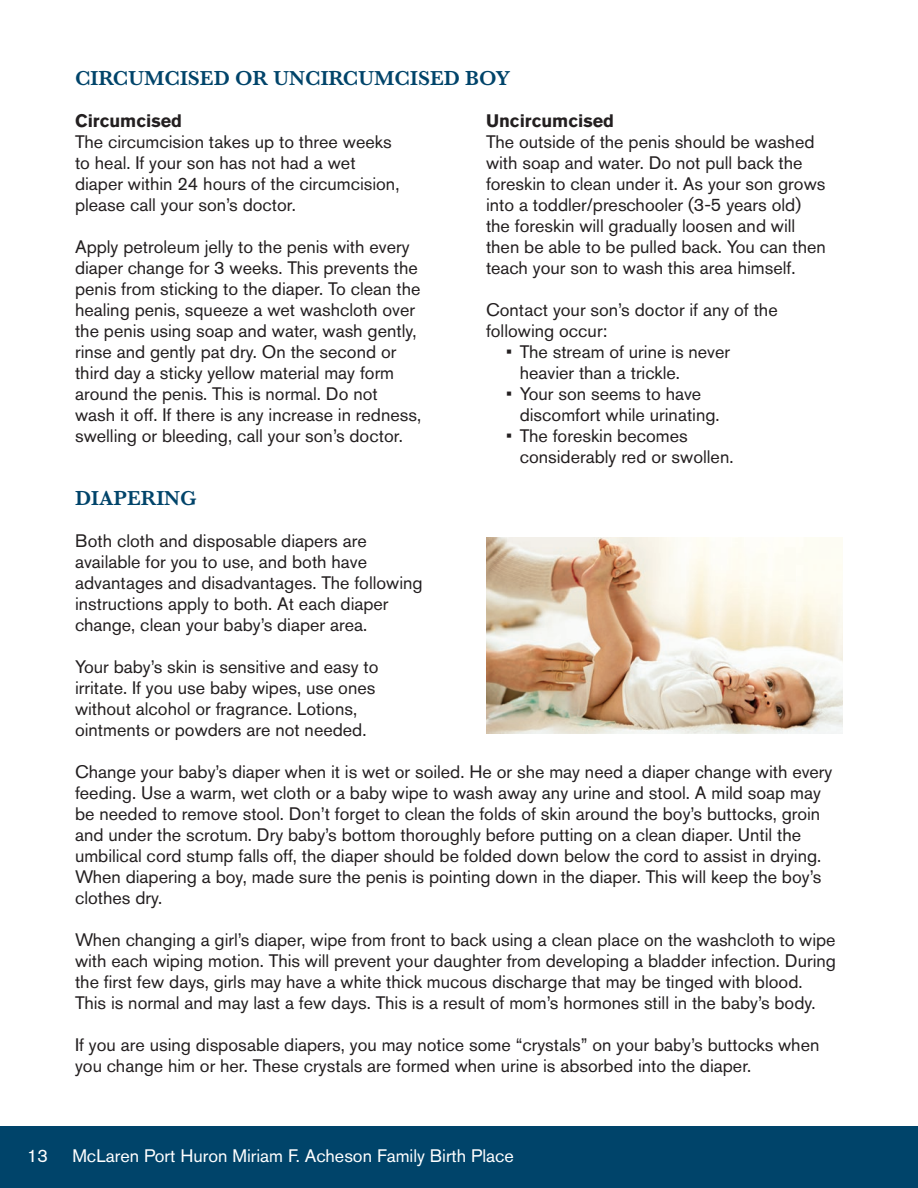
<style>
.page{position:relative;width:918px;height:1188px;background:#fff}
.page>*{position:absolute;margin:0;border:0;box-sizing:border-box;transform-origin:0 0}
.t1{font:600 21px "Baskerville";color:#00446a}
.t2{font:18px/21px "Akzidenz Grotesk Std";color:#231f20}
.t3{font:18px "Akzidenz Grotesk Std";color:#fff}
.t4{font:700 18px "Akzidenz Grotesk Std";color:#231f20}
</style>
<div class="page">
<div style="left:0;top:1126px;width:918px;height:62px;background:#00446a"></div>
<img style="left:486px;top:538px;width:357px;height:195px">
<p class="t1" style="left:75px;top:63px;width:437px">CIRCUMCISED OR UNCIRCUMCISED BOY</p>
<p class="t4" style="left:75px;top:110px;width:109px">Circumcised</p>
<p class="t2" style="left:75px;top:131px;width:326px">The circumcision takes up to three weeks to heal. If your son has not had a wet diaper within 24 hours of the circumcision, please call your son’s doctor.</p>
<p class="t2" style="left:75px;top:236px;width:348px">Apply petroleum jelly to the penis with every diaper change for 3 weeks. This prevents the penis from sticking to the diaper. To clean the healing penis, squeeze a wet washcloth over the penis using soap and water, wash gently, rinse and gently pat dry. On the second or third day a sticky yellow material may form around the penis. This is normal. Do not wash it off. If there is any increase in redness, swelling or bleeding, call your son’s doctor.</p>
<p class="t4" style="left:486px;top:110px;width:130px">Uncircumcised</p>
<p class="t2" style="left:486px;top:131px;width:341px">The outside of the penis should be washed with soap and water. Do not pull back the foreskin to clean under it. As your son grows into a toddler/preschooler (3-5 years old) the foreskin will gradually loosen and will then be able to be pulled back. You can then teach your son to wash this area himself.</p>
<p class="t2" style="left:486px;top:299px;width:293px">Contact your son’s doctor if any of the following occur:</p>
<p class="t2" style="left:520px;top:341px;width:212px;text-indent:-14px">• The stream of urine is never heavier than a trickle.</p>
<p class="t2" style="left:520px;top:383px;width:201px;text-indent:-14px">• Your son seems to have discomfort while urinating.</p>
<p class="t2" style="left:520px;top:425px;width:215px;text-indent:-14px">• The foreskin becomes considerably red or swollen.</p>
<p class="t1" style="left:75px;top:483px;width:123px">DIAPERING</p>
<p class="t2" style="left:75px;top:530px;width:349px">Both cloth and disposable diapers are available for you to use, and both have advantages and disadvantages. The following instructions apply to both. At each diaper change, clean your baby’s diaper area.</p>
<p class="t2" style="left:75px;top:656px;width:305px">Your baby’s skin is sensitive and easy to irritate. If you use baby wipes, use ones without alcohol or fragrance. Lotions, ointments or powders are not needed.</p>
<p class="t2" style="left:75px;top:761px;width:759px">Change your baby’s diaper when it is wet or soiled. He or she may need a diaper change with every feeding. Use a warm, wet cloth or a baby wipe to wash away any urine and stool. A mild soap may be needed to remove stool. Don’t forget to clean the folds of skin around the boy’s buttocks, groin and under the scrotum. Dry baby’s bottom thoroughly before putting on a clean diaper. Until the umbilical cord stump falls off, the diaper should be folded down below the cord to assist in drying.<br>When diapering a boy, made sure the penis is pointing down in the diaper. This will keep the boy’s clothes dry.</p>
<p class="t2" style="left:75px;top:929px;width:762px">When changing a girl’s diaper, wipe from front to back using a clean place on the washcloth to wipe with each wiping motion. This will prevent your daughter from developing a bladder infection. During the first few days, girls may have a white thick mucous discharge that may be tinged with blood.<br>This is normal and may last a few days. This is a result of mom’s hormones still in the baby’s body.</p>
<p class="t2" style="left:75px;top:1034px;width:746px">If you are using disposable diapers, you may notice some “crystals” on your baby’s buttocks when you change him or her. These crystals are formed when urine is absorbed into the diaper.</p>
<p class="t3" style="left:27px;top:1145px;width:22px">13</p>
<p class="t3" style="left:72px;top:1145px;width:443px">McLaren Port Huron Miriam F. Acheson Family Birth Place</p>
</div>
